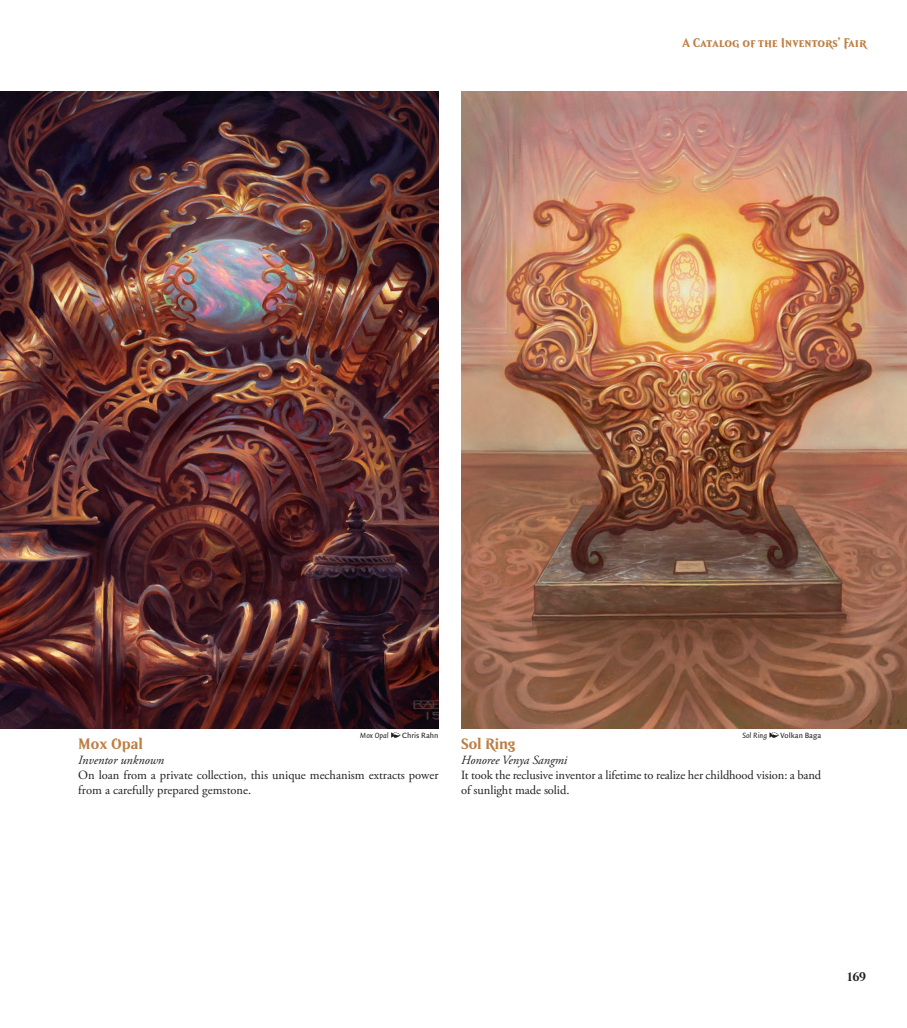
<style>
.page{position:relative;width:907px;height:1028px;background:#fff}
.page>*{position:absolute;margin:0;border:0;box-sizing:border-box;transform-origin:0 0}
.t1{font:700 15px "Beleren";color:#bd7e44}
.t2{font:12.5px/15px "Adobe Garamond Pro";letter-spacing:-.005em;color:#231f20}
.t3{font:italic 12.5px "Adobe Garamond Pro";color:#231f20}
.t4{font:700 12.5px "Beleren Small Caps";letter-spacing:-.005em;color:#bd7e44}
.t5{font:700 12.5px "Beleren Small Caps";color:#231f20}
.t6{font:8.12px "Quadraat Sans OT";color:#231f20}
.t7{font:italic 8.12px "Quadraat Sans OT";color:#231f20}
</style>
<div class="page">
<img style="left:0;top:92px;width:438px;height:636px">
<img style="left:461px;top:92px;width:445px;height:636px">
<svg style="left:391px;top:732px;width:9px;height:6px"></svg>
<svg style="left:769px;top:732px;width:10px;height:6px"></svg>
<p class="t4" style="left:682px;top:35px;width:186px">A Catalog of the Inventors’ Fair</p>
<p class="t7" style="left:360px;top:730px;width:30px">Mox Opal</p>
<p class="t6" style="left:402px;top:730px;width:38px">Chris Rahn</p>
<p class="t7" style="left:742px;top:730px;width:26px">Sol Ring</p>
<p class="t6" style="left:780px;top:730px;width:42px">Volkan Baga</p>
<p class="t1" style="left:78px;top:735px;width:66px">Mox Opal</p>
<p class="t3" style="left:78px;top:752px;width:87px">Inventor unknown</p>
<p class="t2" style="left:78px;top:768px;width:361px">On loan from a private collection, this unique mechanism extracts power from a carefully prepared gemstone.</p>
<p class="t1" style="left:461px;top:735px;width:56px">Sol Ring</p>
<p class="t3" style="left:461px;top:752px;width:108px">Honoree Venya Sangmi</p>
<p class="t2" style="left:461px;top:768px;width:362px">It took the reclusive inventor a lifetime to realize her childhood vision: a band of sunlight made solid.</p>
<p class="t5" style="left:847px;top:969px;width:20px">169</p>
</div>
